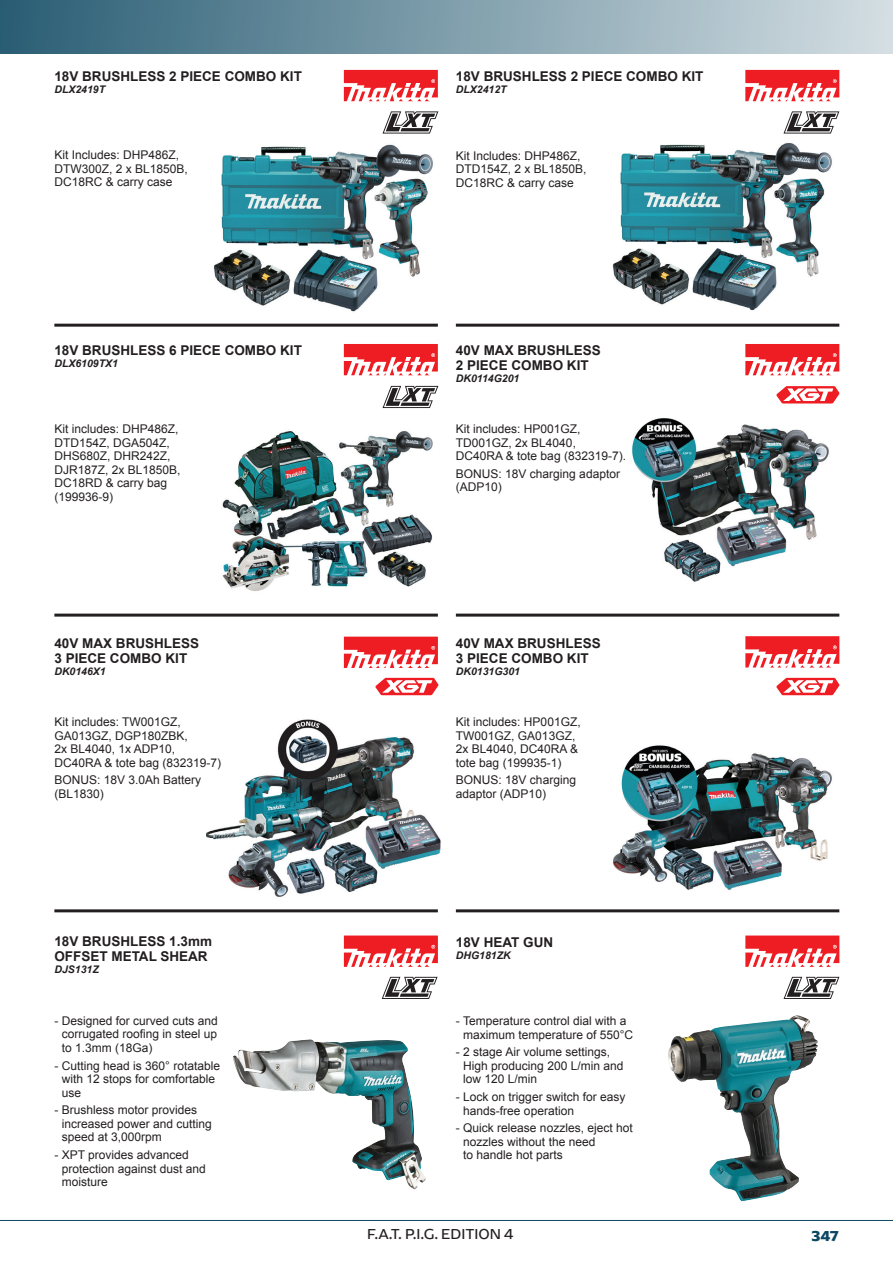
<style>
.page{position:relative;width:893px;height:1263px;background:#fff}
.page>*{position:absolute;margin:0;border:0;box-sizing:border-box;transform-origin:0 0}
.t1{font:15px "Arpona Sans";color:#231f20}
.t2{font:700 15px "Arpona Sans";color:#0c4761}
.t3{font:700 13.5px/15px "Arial";color:#231f20}
.t4{font:12px/13.5px "Arial";color:#231f20}
.t5{font:italic 700 10.5px "Arial";color:#231f20}
</style>
<div class="page">
<div style="left:0;top:0;width:893px;height:54px;background:linear-gradient(to right,#295d74,#d4dfe3)"></div>
<hr style="left:0;top:1220px;width:893px;height:1px;background:#0c4761">
<img style="left:606px;top:143px;width:233px;height:181px">
<svg style="left:745px;top:70px;width:94px;height:31px"></svg>
<img style="left:207px;top:719px;width:233px;height:194px">
<svg style="left:344px;top:637px;width:94px;height:31px"></svg>
<hr style="left:456px;top:614px;width:383px;height:3px;background:#231f20">
<img style="left:606px;top:745px;width:233px;height:168px">
<svg style="left:745px;top:636px;width:94px;height:31px"></svg>
<img style="left:207px;top:111px;width:232px;height:234px">
<svg style="left:344px;top:70px;width:94px;height:31px"></svg>
<img style="left:218px;top:408px;width:216px;height:206px">
<svg style="left:344px;top:344px;width:94px;height:31px"></svg>
<img style="left:632px;top:403px;width:201px;height:179px">
<svg style="left:745px;top:344px;width:94px;height:31px"></svg>
<svg style="left:783px;top:111px;width:56px;height:23px"></svg>
<svg style="left:382px;top:111px;width:56px;height:23px"></svg>
<svg style="left:382px;top:386px;width:56px;height:22px"></svg>
<svg style="left:776px;top:386px;width:63px;height:17px"></svg>
<svg style="left:776px;top:678px;width:63px;height:17px"></svg>
<svg style="left:375px;top:678px;width:63px;height:17px"></svg>
<hr style="left:54px;top:324px;width:384px;height:3px;background:#231f20">
<hr style="left:456px;top:324px;width:383px;height:3px;background:#231f20">
<hr style="left:54px;top:614px;width:384px;height:3px;background:#231f20">
<hr style="left:456px;top:909px;width:383px;height:3px;background:#231f20">
<hr style="left:54px;top:909px;width:384px;height:3px;background:#231f20">
<img style="left:233px;top:1039px;width:193px;height:150px">
<svg style="left:344px;top:935px;width:94px;height:32px"></svg>
<img style="left:668px;top:1016px;width:146px;height:185px">
<svg style="left:745px;top:935px;width:94px;height:32px"></svg>
<svg style="left:382px;top:977px;width:56px;height:22px"></svg>
<svg style="left:783px;top:977px;width:56px;height:22px"></svg>
<p class="t3" style="left:54px;top:69px;width:249px">18V BRUSHLESS 2 PIECE COMBO KIT</p>
<p class="t5" style="left:54px;top:82px;width:52px">DLX2419T</p>
<p class="t3" style="left:456px;top:69px;width:249px">18V BRUSHLESS 2 PIECE COMBO KIT</p>
<p class="t5" style="left:456px;top:83px;width:52px">DLX2412T</p>
<p class="t4" style="left:54px;top:148px;width:135px">Kit Includes: DHP486Z,<br>DTW300Z, 2 x BL1850B,<br>DC18RC &amp; carry case</p>
<p class="t4" style="left:456px;top:149px;width:132px">Kit Includes: DHP486Z,<br>DTD154Z, 2 x BL1850B,<br>DC18RC &amp; carry case</p>
<p class="t3" style="left:54px;top:343px;width:249px">18V BRUSHLESS 6 PIECE COMBO KIT</p>
<p class="t5" style="left:54px;top:356px;width:65px">DLX6109TX1</p>
<p class="t3" style="left:456px;top:343px;width:146px">40V MAX BRUSHLESS<br>2 PIECE COMBO KIT</p>
<p class="t5" style="left:456px;top:371px;width:65px">DK0114G201</p>
<p class="t4" style="left:54px;top:422px;width:128px">Kit includes: DHP486Z,<br>DTD154Z, DGA504Z,<br>DHS680Z, DHR242Z,<br>DJR187Z, 2x BL1850B,<br>DC18RD &amp; carry bag (199936-9)</p>
<p class="t4" style="left:456px;top:422px;width:172px">Kit includes: HP001GZ,<br>TD001GZ, 2x BL4040,<br>DC40RA &amp; tote bag (832319-7).</p>
<p class="t4" style="left:456px;top:467px;width:166px">BONUS: 18V charging adaptor (ADP10)</p>
<p class="t3" style="left:54px;top:636px;width:146px">40V MAX BRUSHLESS<br>3 PIECE COMBO KIT</p>
<p class="t5" style="left:54px;top:664px;width:53px">DK0146X1</p>
<p class="t3" style="left:456px;top:636px;width:146px">40V MAX BRUSHLESS<br>3 PIECE COMBO KIT</p>
<p class="t5" style="left:456px;top:664px;width:66px">DK0131G301</p>
<p class="t4" style="left:54px;top:715px;width:168px">Kit includes: TW001GZ,<br>GA013GZ, DGP180ZBK,<br>2x BL4040, 1x ADP10,<br>DC40RA &amp; tote bag (832319-7)</p>
<p class="t4" style="left:54px;top:773px;width:148px">BONUS: 18V 3.0Ah Battery (BL1830)</p>
<p class="t4" style="left:456px;top:715px;width:126px">Kit includes: HP001GZ,<br>TW001GZ, GA013GZ,<br>2x BL4040, DC40RA &amp; tote bag (199935-1)</p>
<p class="t4" style="left:456px;top:773px;width:122px">BONUS: 18V charging adaptor (ADP10)</p>
<p class="t3" style="left:54px;top:934px;width:159px">18V BRUSHLESS 1.3mm<br>OFFSET METAL SHEAR</p>
<p class="t5" style="left:54px;top:963px;width:46px">DJS131Z</p>
<p class="t3" style="left:456px;top:935px;width:99px">18V HEAT GUN</p>
<p class="t5" style="left:456px;top:948px;width:56px">DHG181ZK</p>
<p class="t4" style="left:62px;top:1014px;width:158px;text-align:justify;text-indent:-7px">- Designed for curved cuts and corrugated roofing in steel up to 1.3mm (18Ga)</p>
<p class="t4" style="left:62px;top:1059px;width:160px;text-indent:-7px">- Cutting head is 360° rotatable with 12 stops for comfortable use</p>
<p class="t4" style="left:62px;top:1103px;width:152px;text-indent:-7px">- Brushless motor provides increased power and cutting speed at 3,000rpm</p>
<p class="t4" style="left:62px;top:1148px;width:146px;text-indent:-7px">- XPT provides advanced protection against dust and moisture</p>
<p class="t4" style="left:456px;top:1014px;width:179px;text-align:center">- Temperature control dial with a maximum temperature of 550°C</p>
<p class="t4" style="left:463px;top:1046px;width:162px;text-indent:-7px">- 2 stage Air volume settings,<br>High producing 200 L/min and low 120 L/min</p>
<p class="t4" style="left:463px;top:1090px;width:164px;text-indent:-7px">- Lock on trigger switch for easy hands-free operation</p>
<p class="t4" style="left:463px;top:1122px;width:171px;text-indent:-7px">- Quick release nozzles, eject hot nozzles without the need<br>to handle hot parts</p>
<p class="t1" style="left:367px;top:1224px;width:148px">F.A.T. P.I.G. EDITION 4</p>
<p class="t2" style="left:811px;top:1227px;width:29px">347</p>
</div>
